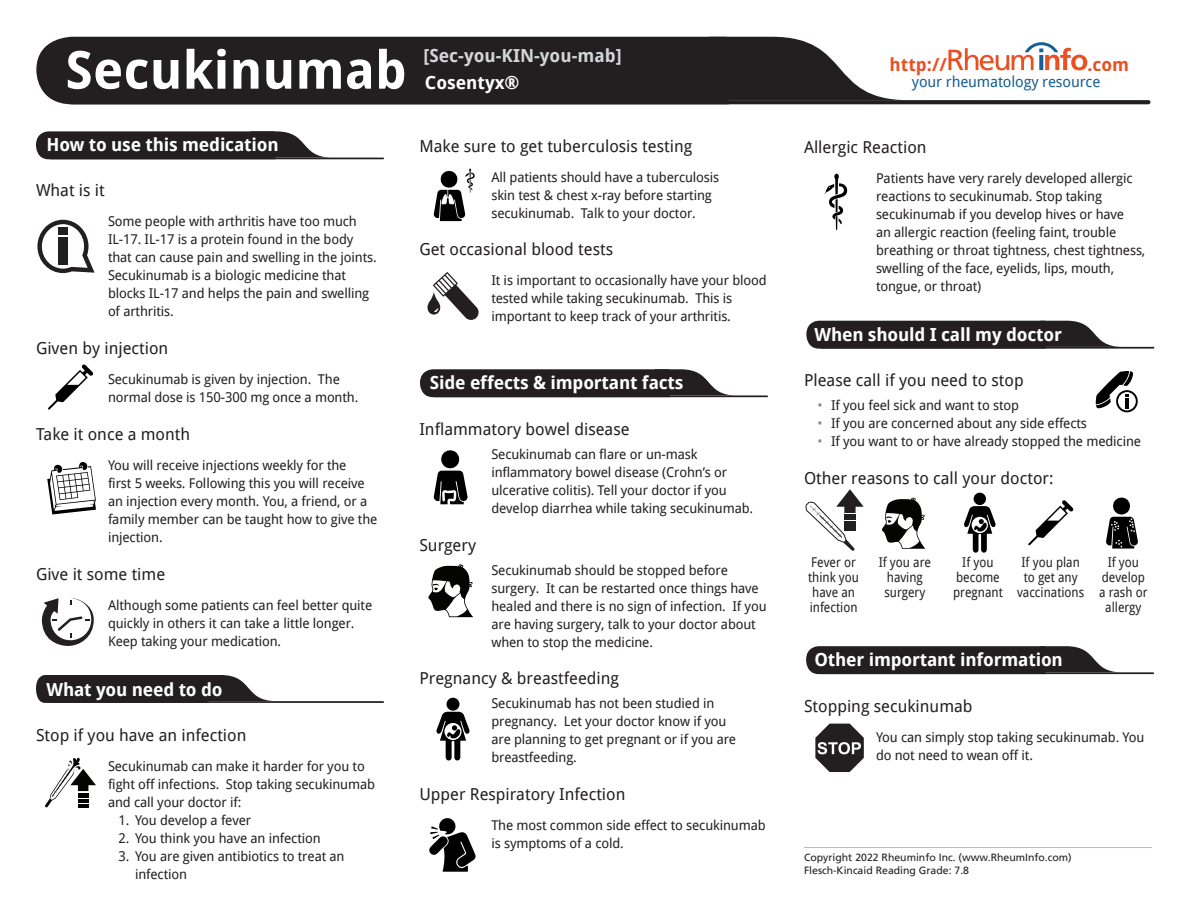
<style>
.page{position:relative;width:1188px;height:918px;background:#fff}
.page>*{position:absolute;margin:0;border:0;box-sizing:border-box;transform-origin:0 0}
.t1{font:700 52.5px "Droid Sans";color:#fff}
.Section_Heading{font:700 18px "Droid Sans";letter-spacing:-.01em;color:#fff}
.Pronunciation{font:700 18px "Droid Sans";color:#d4d5d7}
.Pronunciation-2{font:700 18px "Droid Sans";color:#e95124}
.Alternative_Names{font:700 18px "Droid Sans";color:#fff}
.Heading_-_X{font:16.5px "Droid Sans";color:#231f20}
.Heading{font:16.5px "Droid Sans";color:#231f20}
.Tagline{font:15px "Droid Sans";letter-spacing:-.01em;color:#185e94}
.Paragraph{font:13.5px/18px "Droid Sans";letter-spacing:-.01em;color:#231f20}
.Reasons{font:13.5px/15px "Droid Sans";color:#231f20;text-align:center;scale:.9 1}
.t2{font:10.5px/12.6px "Frutiger LT";color:#231f20}
.s1{color:#8d8f92}
</style>
<div class="page">
<svg style="left:36px;top:131px;width:296px;height:28px;background:#3c3839"></svg>
<hr style="left:50px;top:158px;width:334px;height:1px;background:#231f20">
<svg style="left:806px;top:646px;width:310px;height:28px;background:#363233"></svg>
<hr style="left:820px;top:672px;width:334px;height:2px;background:#231f20">
<svg style="left:806px;top:321px;width:317px;height:28px;background:#383536"></svg>
<hr style="left:820px;top:347px;width:334px;height:2px;background:#231f20">
<svg style="left:420px;top:369px;width:309px;height:28px;background:#353233"></svg>
<hr style="left:434px;top:395px;width:334px;height:2px;background:#231f20">
<svg style="left:36px;top:675px;width:236px;height:28px;background:#3a3738"></svg>
<hr style="left:50px;top:701px;width:334px;height:2px;background:#231f20">
<svg style="left:434px;top:450px;width:34px;height:54px"></svg>
<svg style="left:429px;top:818px;width:47px;height:54px"></svg>
<svg style="left:729px;top:37px;width:172px;height:63px"></svg>
<div style="left:36px;top:37px;width:693px;height:67px;background:#231f20"></div>
<hr style="left:69px;top:100px;width:1081px;height:4px;background:#231f20;border-radius:2px">
<svg style="left:948px;top:42px;width:139px;height:29px"></svg>
<hr style="left:804px;top:847px;width:348px;height:1px;background:#babbbe">
<svg style="left:37px;top:220px;width:58px;height:53px"></svg>
<svg style="left:42px;top:598px;width:52px;height:48px"></svg>
<svg style="left:427px;top:272px;width:52px;height:48px"></svg>
<svg style="left:805px;top:489px;width:59px;height:62px"></svg>
<svg style="left:815px;top:724px;width:49px;height:48px"></svg>
<svg style="left:45px;top:757px;width:51px;height:51px"></svg>
<svg style="left:882px;top:498px;width:44px;height:51px"></svg>
<svg style="left:48px;top:364px;width:45px;height:46px"></svg>
<svg style="left:428px;top:564px;width:45px;height:53px"></svg>
<div style="left:447px;top:698px;width:12px;height:13px;background:#000;border-radius:50%"></div>
<svg style="left:436px;top:712px;width:34px;height:49px"></svg>
<div style="left:974px;top:493px;width:12px;height:12px;background:#000;border-radius:50%"></div>
<svg style="left:964px;top:506px;width:32px;height:47px"></svg>
<svg style="left:1028px;top:500px;width:46px;height:46px"></svg>
<svg style="left:1106px;top:497px;width:32px;height:52px"></svg>
<svg style="left:434px;top:169px;width:41px;height:52px"></svg>
<svg style="left:47px;top:462px;width:49px;height:52px"></svg>
<svg style="left:1096px;top:371px;width:42px;height:41px"></svg>
<svg style="left:824px;top:174px;width:23px;height:56px"></svg>
<p class="t1" style="left:65px;top:40px;width:343px">Secukinumab</p>
<p class="Pronunciation" style="left:423px;top:45px;width:200px">[Sec-you-KIN-you-mab]</p>
<p class="Alternative_Names" style="left:425px;top:72px;width:96px">Cosentyx®</p>
<p class="Section_Heading" style="left:46px;top:134px;width:234px">How to use this medication</p>
<p class="Heading_-_X" style="left:36px;top:181px;width:70px">What is it</p>
<p class="Paragraph" style="left:108px;top:213px;width:250px">Some people with arthritis have too much</p>
<p class="Paragraph" style="left:108px;top:231px;width:270px">IL-17. IL-17 is a protein found in the body that can cause pain and swelling in the joints.<br>Secukinumab is a biologic medicine that blocks IL-17 and helps the pain and swelling of arthritis.</p>
<p class="Heading_-_X" style="left:36px;top:339px;width:134px">Given by injection</p>
<p class="Paragraph" style="left:108px;top:371px;width:252px">Secukinumab is given by injection. The normal dose is 150-300 mg once a month.</p>
<p class="Heading_-_X" style="left:36px;top:425px;width:156px">Take it once a month</p>
<p class="Paragraph" style="left:108px;top:456px;width:271px">You will receive injections weekly for the<br>first 5 weeks. Following this you will receive an injection every month. You, a friend, or a family member can be taught how to give the injection.</p>
<p class="Heading_-_X" style="left:36px;top:565px;width:131px">Give it some time</p>
<p class="Paragraph" style="left:108px;top:596px;width:266px">Although some patients can feel better quite quickly in others it can take a little longer.<br>Keep taking your medication.</p>
<p class="Section_Heading" style="left:46px;top:679px;width:178px">What you need to do</p>
<p class="Heading_-_X" style="left:36px;top:726px;width:212px">Stop if you have an infection</p>
<p class="Paragraph" style="left:108px;top:758px;width:268px">Secukinumab can make it harder for you to fight off infections. Stop taking secukinumab and call your doctor if:</p>
<p class="Paragraph" style="left:118px;top:812px;width:134px">1. You develop a fever</p>
<p class="Paragraph" style="left:118px;top:830px;width:204px">2. You think you have an infection</p>
<p class="Paragraph" style="left:135px;top:848px;width:211px;text-indent:-16px">3. You are given antibiotics to treat an infection</p>
<p class="Heading_-_X" style="left:419px;top:136px;width:274px">Make sure to get tuberculosis testing</p>
<p class="Paragraph" style="left:491px;top:168px;width:229px">All patients should have a tuberculosis skin test &amp; chest x-ray before starting secukinumab. Talk to your doctor.</p>
<p class="Heading_-_X" style="left:419px;top:240px;width:195px">Get occasional blood tests</p>
<p class="Paragraph" style="left:491px;top:272px;width:277px">It is important to occasionally have your blood tested while taking secukinumab. This is important to keep track of your arthritis.</p>
<p class="Section_Heading" style="left:430px;top:373px;width:255px">Side effects &amp; important facts</p>
<p class="Heading" style="left:419px;top:419px;width:212px">Inflammatory bowel disease</p>
<p class="Paragraph" style="left:491px;top:445px;width:263px">Secukinumab can flare or un-mask inflammatory bowel disease (Crohn’s or ulcerative colitis). Tell your doctor if you develop diarrhea while taking secukinumab.</p>
<p class="Heading" style="left:419px;top:535px;width:58px">Surgery</p>
<p class="Paragraph" style="left:491px;top:561px;width:277px">Secukinumab should be stopped before surgery. It can be restarted once things have healed and there is no sign of infection. If you are having surgery, talk to your doctor about when to stop the medicine.</p>
<p class="Heading" style="left:419px;top:669px;width:201px">Pregnancy &amp; breastfeeding</p>
<p class="Paragraph" style="left:491px;top:695px;width:246px">Secukinumab has not been studied in pregnancy. Let your doctor know if you are planning to get pregnant or if you are breastfeeding.</p>
<p class="Heading_-_X" style="left:419px;top:785px;width:208px">Upper Respiratory Infection</p>
<p class="Paragraph" style="left:491px;top:816px;width:276px">The most common side effect to secukinumab is symptoms of a cold.</p>
<p class="Pronunciation-2" style="left:890px;top:54px;width:59px">http://</p>
<p class="Pronunciation-2" style="left:1087px;top:54px;width:43px">.com</p>
<p class="Tagline" style="left:912px;top:73px;width:190px">your rheumatology resource</p>
<p class="Heading_-_X" style="left:804px;top:138px;width:124px">Allergic Reaction</p>
<p class="Paragraph" style="left:876px;top:169px;width:271px">Patients have very rarely developed allergic reactions to secukinumab. Stop taking secukinumab if you develop hives or have<br>an allergic reaction (feeling faint, trouble breathing or throat tightness, chest tightness, swelling of the face, eyelids, lips, mouth,</p>
<p class="Paragraph" style="left:876px;top:277px;width:107px">tongue, or throat)</p>
<p class="Section_Heading" style="left:814px;top:324px;width:249px">When should I call my doctor</p>
<p class="Heading" style="left:804px;top:371px;width:221px">Please call if you need to stop</p>
<p class="Paragraph" style="left:818px;top:397px;width:203px"><span class="s1">•</span> If you feel sick and want to stop</p>
<p class="Paragraph" style="left:818px;top:415px;width:271px"><span class="s1">•</span> If you are concerned about any side effects</p>
<p class="Paragraph" style="left:818px;top:433px;width:325px"><span class="s1">•</span> If you want to or have already stopped the medicine</p>
<p class="Heading" style="left:804px;top:469px;width:251px">Other reasons to call your doctor:</p>
<p class="Reasons" style="left:808px;top:554px;width:58px">Fever or think you have an infection</p>
<p class="Reasons" style="left:879px;top:554px;width:60px">If you are having surgery</p>
<p class="Reasons" style="left:953px;top:554px;width:57px">If you become pregnant</p>
<p class="Reasons" style="left:1017px;top:554px;width:76px">If you plan to get any vaccinations</p>
<p class="Reasons" style="left:1099px;top:554px;width:55px">If you develop a rash or allergy</p>
<p class="Section_Heading" style="left:814px;top:650px;width:250px">Other important information</p>
<p class="Heading_-_X" style="left:804px;top:696px;width:170px">Stopping secukinumab</p>
<p class="Paragraph" style="left:876px;top:728px;width:270px">You can simply stop taking secukinumab. You do not need to wean off it.</p>
<p class="t2" style="left:804px;top:852px;width:269px">Copyright 2022 Rheuminfo Inc. (www.RheumInfo.com)<br>Flesch-Kincaid Reading Grade: 7.8</p>
</div>
